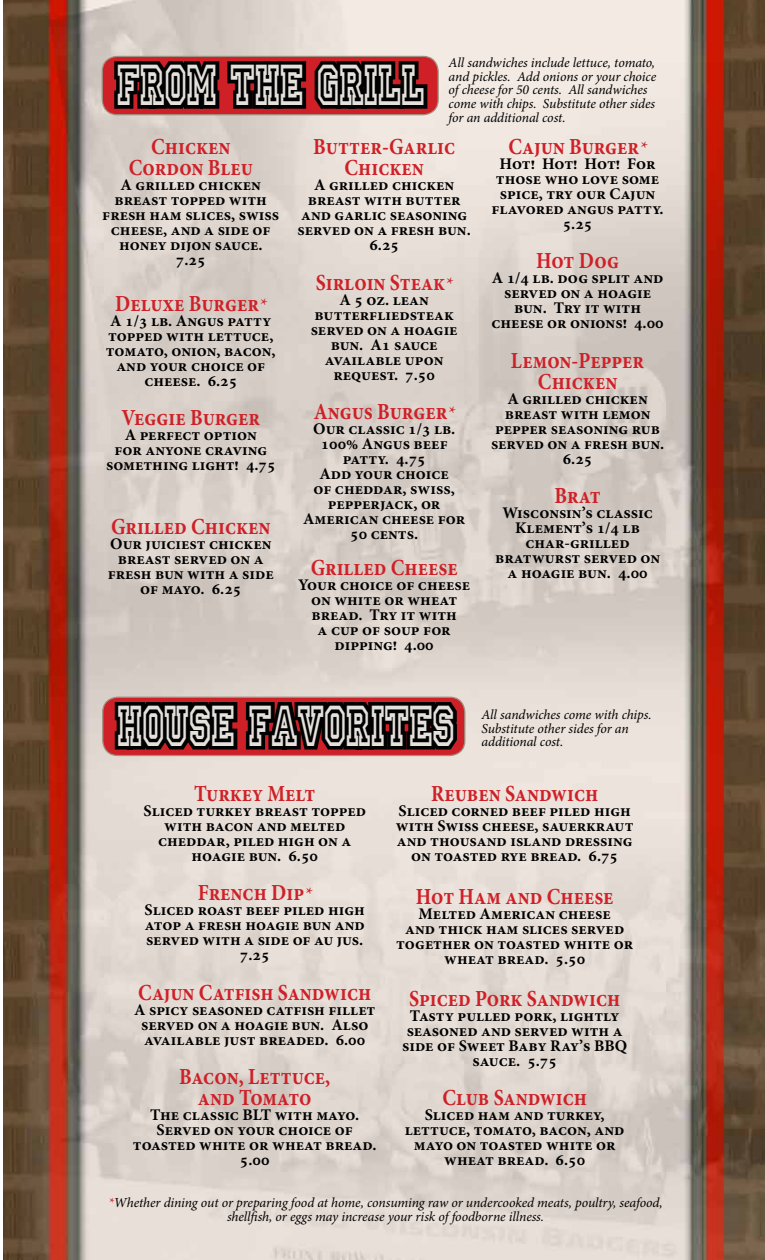
<style>
.page{position:relative;width:765px;height:1260px;background:#fff}
.page>*{position:absolute;margin:0;border:0;box-sizing:border-box;transform-origin:0 0}
.t1{font:60px "Princetown LET";color:#e4e0db;scale:.67 1}
.t2{font:700 23px/21.2px "Minion Pro";color:#cf2027;text-align:center;scale:.87 1}
.t3{font:700 16.25px/15px "Minion Pro";color:#000;text-align:center}
.t4{font:italic 13.75px/13.8px "Minion Pro";letter-spacing:-.01em;color:#000}
.s1{font-weight:400;font-style:italic;font-size:18.75px}
.s2{color:#cf2027}
</style>
<div class="page">
<img style="left:3px;top:0;width:762px;height:1260px">
<svg style="left:111px;top:685px;width:353px;height:87px;background:#6d4f4d"></svg>
<div style="left:102px;top:56px;width:336px;height:59px;background:#cf2027;border-radius:15px"></div>
<div style="left:102px;top:56px;width:337px;height:59px;border:1px solid #9e9180;border-radius:15px"></div>
<svg style="left:110px;top:32px;width:321px;height:77px;background:#644948"></svg>
<h1 class="t1" style="left:117px;top:50px;width:461px">FROM THE GRILL</h1>
<p class="t4" style="left:449px;top:56px;width:209px">All sandwiches include lettuce, tomato, and pickles. Add onions or your choice of cheese for 50 cents. All sandwiches come with chips. Substitute other sides for an additional cost.</p>
<h2 class="t2" style="left:129px;top:136px;width:144px">Chicken<br>Cordon Bleu</h2>
<p class="t3" style="left:102px;top:177px;width:178px">A grilled chicken breast topped with fresh ham slices, swiss cheese, and a side of honey dijon sauce.<br>7.25</p>
<h2 class="t2" style="left:115px;top:292px;width:175px">Deluxe Burger<span class="s1">*</span></h2>
<p class="t3" style="left:106px;top:313px;width:171px">A 1/3 lb. Angus patty topped with lettuce, tomato, onion, bacon, and your choice of cheese. 6.25</p>
<h2 class="t2" style="left:121px;top:407px;width:161px">Veggie Burger</h2>
<p class="t3" style="left:106px;top:427px;width:171px">A perfect option<br>for anyone craving something light! 4.75</p>
<h2 class="t2" style="left:111px;top:515px;width:185px">Grilled Chicken</h2>
<p class="t3" style="left:108px;top:536px;width:167px">Our juiciest chicken breast served on a fresh bun with a side of mayo. 6.25</p>
<h2 class="t2" style="left:313px;top:136px;width:165px">Butter-Garlic<br>Chicken</h2>
<p class="t3" style="left:298px;top:177px;width:175px">A grilled chicken breast with butter and garlic seasoning served on a fresh bun.<br>6.25</p>
<h2 class="t2" style="left:316px;top:271px;width:159px">Sirloin Steak<span class="s1">*</span></h2>
<p class="t3" style="left:311px;top:292px;width:148px">A 5 oz. lean butterfliedsteak served on a hoagie bun. A1 sauce available upon request. 7.50</p>
<h2 class="t2" style="left:314px;top:401px;width:164px">Angus Burger<span class="s1">*</span></h2>
<p class="t3" style="left:303px;top:421px;width:164px">Our classic 1/3 lb.<br>100% Angus beef patty. 4.75<br>Add your choice<br>of cheddar, swiss, pepperjack, or<br>American cheese for<br>50 cents.</p>
<h2 class="t2" style="left:311px;top:557px;width:170px">Grilled Cheese</h2>
<p class="t3" style="left:298px;top:577px;width:173px">Your choice of cheese on white or wheat bread. Try it with<br>a cup of soup for dipping! 4.00</p>
<h2 class="t2" style="left:509px;top:136px;width:160px">Cajun Burger<span class="s1">*</span></h2>
<p class="t3" style="left:491px;top:156px;width:174px">Hot! Hot! Hot! For those who love some spice, try our Cajun flavored angus patty.<br>5.25</p>
<h2 class="t2" style="left:536px;top:250px;width:97px">Hot Dog</h2>
<p class="t3" style="left:492px;top:270px;width:174px">A 1/4 lb. dog split and served on a hoagie bun. Try it with cheese or onions! 4.00</p>
<h2 class="t2" style="left:511px;top:349px;width:155px">Lemon-Pepper<br>Chicken</h2>
<p class="t3" style="left:491px;top:391px;width:175px">A grilled chicken breast with lemon pepper seasoning rub served on a fresh bun.<br>6.25</p>
<h2 class="t2" style="left:554px;top:485px;width:55px">Brat</h2>
<p class="t3" style="left:495px;top:505px;width:167px">Wisconsin’s classic<br>Klement’s 1/4 lb char-grilled bratwurst served on a hoagie bun. 4.00</p>
<h1 class="t1" style="left:117px;top:690px;width:505px">HOUSE FAVORITES</h1>
<p class="t4" style="left:481px;top:708px;width:172px">All sandwiches come with chips.<br>Substitute other sides for an additional cost.</p>
<h2 class="t2" style="left:194px;top:783px;width:141px">Turkey Melt</h2>
<p class="t3" style="left:144px;top:803px;width:224px">Sliced turkey breast topped with bacon and melted cheddar, piled high on a hoagie bun. 6.50</p>
<h2 class="t2" style="left:198px;top:882px;width:133px">French Dip<span class="s1">*</span></h2>
<p class="t3" style="left:145px;top:902px;width:222px">Sliced roast beef piled high atop a fresh hoagie bun and served with a side of au jus.<br>7.25</p>
<h2 class="t2" style="left:138px;top:981px;width:269px">Cajun Catfish Sandwich</h2>
<p class="t3" style="left:134px;top:1002px;width:243px">A spicy seasoned catfish fillet served on a hoagie bun. Also available just breaded. 6.00</p>
<h2 class="t2" style="left:179px;top:1066px;width:175px">Bacon, Lettuce, and Tomato</h2>
<p class="t3" style="left:133px;top:1107px;width:245px">The classic BLT with mayo.<br>Served on your choice of toasted white or wheat bread.<br>5.00</p>
<h2 class="t2" style="left:431px;top:783px;width:194px">Reuben Sandwich</h2>
<p class="t3" style="left:396px;top:803px;width:239px">Sliced corned beef piled high with Swiss cheese, sauerkraut and thousand island dressing on toasted rye bread. 6.75</p>
<h2 class="t2" style="left:416px;top:885px;width:229px">Hot Ham and Cheese</h2>
<p class="t3" style="left:396px;top:906px;width:239px">Melted American cheese<br>and thick ham slices served together on toasted white or wheat bread. 5.50</p>
<h2 class="t2" style="left:409px;top:988px;width:244px">Spiced Pork Sandwich</h2>
<p class="t3" style="left:402px;top:1008px;width:226px">Tasty pulled pork, lightly seasoned and served with a side of Sweet Baby Ray’s BBQ sauce. 5.75</p>
<h2 class="t2" style="left:442px;top:1087px;width:168px">Club Sandwich</h2>
<p class="t3" style="left:405px;top:1107px;width:221px">Sliced ham and turkey, lettuce, tomato, bacon, and mayo on toasted white or wheat bread. 6.50</p>
<p class="t4" style="left:109px;top:1196px;width:556px;text-align:center"><span class="s2">*</span>Whether dining out or preparing food at home, consuming raw or undercooked meats, poultry, seafood, shellfish, or eggs may increase your risk of foodborne illness.</p>
</div>
